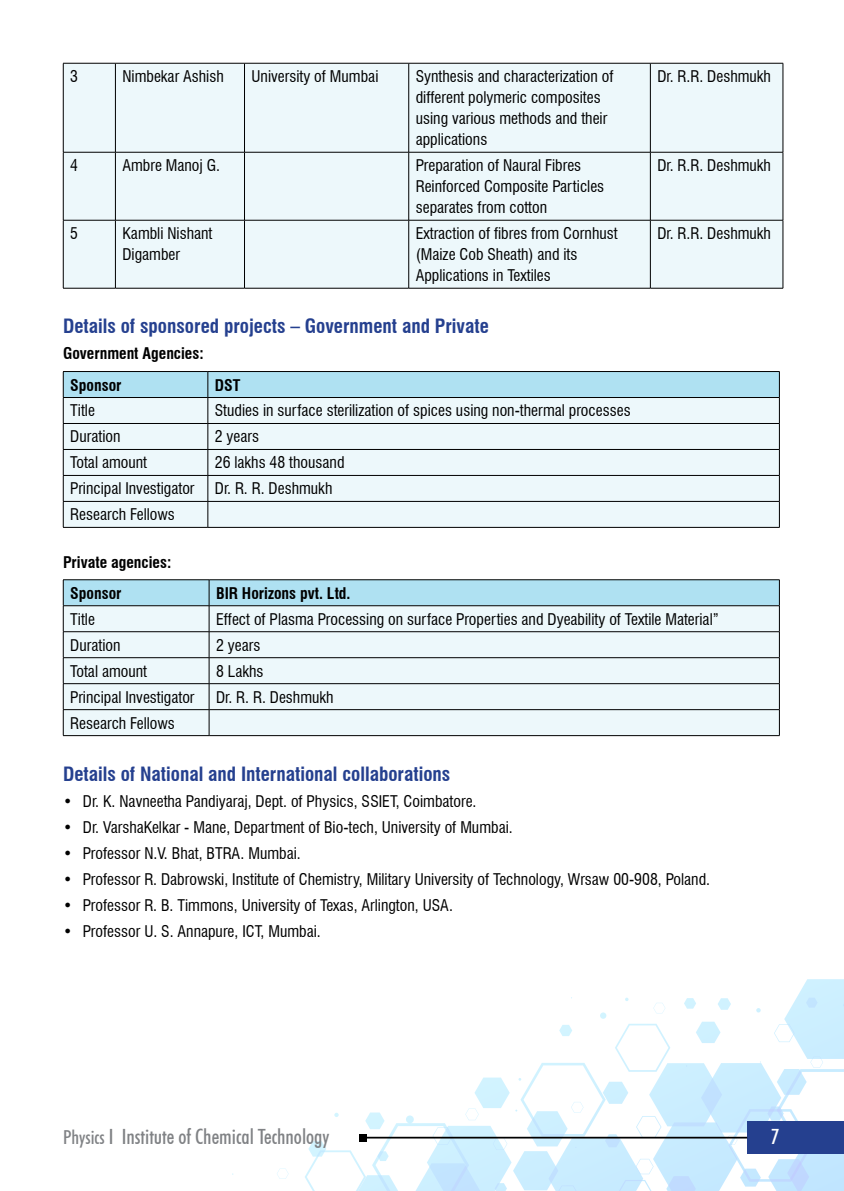
<style>
.page{position:relative;width:844px;height:1191px;background:#fff}
.page>*{position:absolute;margin:0;border:0;box-sizing:border-box;transform-origin:0 0}
.t1{font:500 condensed 21px "Futura BT";color:#808285}
.t2{font:500 condensed 21px "Futura BT";color:#fff}
.t3{font:700 condensed 19.25px "Swiss 721 BT";color:#25408f}
.t4{font:condensed 15.75px/21px "Swiss 721 BT";color:#000}
.t5{font:700 condensed 15.75px/31.2px "Swiss 721 BT";color:#000}
.s1{font-size:19.25px}
</style>
<div class="page">
<svg style="left:277px;top:1168px;width:11px;height:11px"></svg>
<svg style="left:305px;top:979px;width:538px;height:212px"></svg>
<div style="left:747px;top:1121px;width:96px;height:32px;background:#25408f"></div>
<hr style="left:363px;top:1136px;width:384px;height:2px;background:#000">
<div style="left:360px;top:1134px;width:7px;height:7px;background:#000"></div>
<div style="left:64px;top:64px;width:718px;height:224px;background:#edf8fb"></div>
<hr style="left:63px;top:63px;width:52px;height:1px;background:#000">
<hr style="left:63px;top:63px;width:1px;height:89px;background:#000">
<hr style="left:115px;top:63px;width:129px;height:1px;background:#000">
<hr style="left:115px;top:63px;width:1px;height:89px;background:#000">
<hr style="left:244px;top:63px;width:164px;height:1px;background:#000">
<hr style="left:244px;top:63px;width:1px;height:89px;background:#000">
<hr style="left:408px;top:63px;width:242px;height:1px;background:#000">
<hr style="left:408px;top:63px;width:1px;height:89px;background:#000">
<hr style="left:650px;top:63px;width:133px;height:1px;background:#000">
<hr style="left:650px;top:63px;width:1px;height:89px;background:#000">
<hr style="left:782px;top:63px;width:1px;height:89px;background:#000">
<hr style="left:63px;top:152px;width:52px;height:1px;background:#000">
<hr style="left:63px;top:152px;width:1px;height:68px;background:#000">
<hr style="left:115px;top:152px;width:129px;height:1px;background:#000">
<hr style="left:115px;top:152px;width:1px;height:68px;background:#000">
<hr style="left:244px;top:152px;width:164px;height:1px;background:#000">
<hr style="left:244px;top:152px;width:1px;height:68px;background:#000">
<hr style="left:408px;top:152px;width:242px;height:1px;background:#000">
<hr style="left:408px;top:152px;width:1px;height:68px;background:#000">
<hr style="left:650px;top:152px;width:133px;height:1px;background:#000">
<hr style="left:650px;top:152px;width:1px;height:68px;background:#000">
<hr style="left:782px;top:152px;width:1px;height:68px;background:#000">
<hr style="left:63px;top:220px;width:52px;height:1px;background:#000">
<hr style="left:63px;top:220px;width:1px;height:68px;background:#000">
<hr style="left:115px;top:220px;width:129px;height:1px;background:#000">
<hr style="left:115px;top:220px;width:1px;height:68px;background:#000">
<hr style="left:244px;top:220px;width:164px;height:1px;background:#000">
<hr style="left:244px;top:220px;width:1px;height:68px;background:#000">
<hr style="left:408px;top:220px;width:242px;height:1px;background:#000">
<hr style="left:408px;top:220px;width:1px;height:68px;background:#000">
<hr style="left:650px;top:220px;width:133px;height:1px;background:#000">
<hr style="left:650px;top:220px;width:1px;height:68px;background:#000">
<hr style="left:782px;top:220px;width:1px;height:68px;background:#000">
<hr style="left:63px;top:288px;width:52px;height:1px;background:#000">
<hr style="left:115px;top:288px;width:129px;height:1px;background:#000">
<hr style="left:244px;top:288px;width:164px;height:1px;background:#000">
<hr style="left:408px;top:288px;width:242px;height:1px;background:#000">
<hr style="left:650px;top:288px;width:133px;height:1px;background:#000">
<hr style="left:63px;top:527px;width:145px;height:1px;background:#000">
<svg style="left:63px;top:371px;width:716px;height:156px"></svg>
<hr style="left:208px;top:527px;width:571px;height:1px;background:#000">
<hr style="left:63px;top:735px;width:146px;height:1px;background:#000">
<hr style="left:209px;top:735px;width:570px;height:1px;background:#000">
<hr style="left:63px;top:579px;width:146px;height:1px;background:#000">
<hr style="left:209px;top:579px;width:570px;height:1px;background:#000">
<svg style="left:63px;top:580px;width:716px;height:155px"></svg>
<hr style="left:209px;top:605px;width:570px;height:1px;background:#000">
<p class="t4" style="left:70px;top:66px;width:9px">3</p>
<p class="t4" style="left:122px;top:66px;width:103px">Nimbekar Ashish</p>
<p class="t4" style="left:251px;top:66px;width:128px">University of Mumbai</p>
<p class="t4" style="left:415px;top:66px;width:199px">Synthesis and characterization of different polymeric composites using various methods and their applications</p>
<p class="t4" style="left:657px;top:66px;width:115px">Dr. R.R. Deshmukh</p>
<p class="t4" style="left:70px;top:155px;width:9px">4</p>
<p class="t4" style="left:122px;top:155px;width:99px">Ambre Manoj G.</p>
<p class="t4" style="left:415px;top:155px;width:190px">Preparation of Naural Fibres<br>Reinforced Composite Particles separates from cotton</p>
<p class="t4" style="left:657px;top:155px;width:115px">Dr. R.R. Deshmukh</p>
<p class="t4" style="left:70px;top:223px;width:9px">5</p>
<p class="t4" style="left:122px;top:223px;width:91px">Kambli Nishant<br>Digamber</p>
<p class="t4" style="left:415px;top:223px;width:203px">Extraction of fibres from Cornhust (Maize Cob Sheath) and its<br>Applications in Textiles</p>
<p class="t4" style="left:657px;top:223px;width:115px">Dr. R.R. Deshmukh</p>
<p class="t3" style="left:63px;top:315px;width:427px">Details of sponsored projects – Government and Private</p>
<p class="t5" style="left:70px;top:338px;width:135px;text-indent:-7px">Government Agencies:<br>Sponsor</p>
<p class="t5" style="left:215px;top:369px;width:27px">DST</p>
<p class="t4" style="left:70px;top:400px;width:26px">Title</p>
<p class="t4" style="left:215px;top:400px;width:417px">Studies in surface sterilization of spices using non-thermal processes</p>
<p class="t4" style="left:70px;top:426px;width:52px">Duration</p>
<p class="t4" style="left:215px;top:426px;width:46px">2 years</p>
<p class="t4" style="left:70px;top:452px;width:78px">Total amount</p>
<p class="t4" style="left:215px;top:452px;width:131px">26 lakhs 48 thousand</p>
<p class="t4" style="left:70px;top:478px;width:126px">Principal Investigator</p>
<p class="t4" style="left:215px;top:478px;width:119px">Dr. R. R. Deshmukh</p>
<p class="t4" style="left:70px;top:504px;width:106px">Research Fellows</p>
<p class="t5" style="left:70px;top:546px;width:102px;text-indent:-7px">Private agencies:<br>Sponsor</p>
<p class="t5" style="left:216px;top:577px;width:136px">BIR Horizons pvt. Ltd.</p>
<p class="t4" style="left:70px;top:608px;width:26px">Title</p>
<p class="t4" style="left:216px;top:608px;width:504px">Effect of Plasma Processing on surface Properties and Dyeability of Textile Material”</p>
<p class="t4" style="left:70px;top:634px;width:52px">Duration</p>
<p class="t4" style="left:216px;top:634px;width:46px">2 years</p>
<p class="t4" style="left:70px;top:660px;width:78px">Total amount</p>
<p class="t4" style="left:216px;top:660px;width:49px">8 Lakhs</p>
<p class="t4" style="left:70px;top:686px;width:126px">Principal Investigator</p>
<p class="t4" style="left:216px;top:686px;width:119px">Dr. R. R. Deshmukh</p>
<p class="t4" style="left:70px;top:712px;width:106px">Research Fellows</p>
<p class="t3" style="left:63px;top:762px;width:389px">Details of National and International collaborations</p>
<p class="t4" style="left:63px;top:790px;width:415px">• Dr. K. Navneetha Pandiyaraj, Dept. of Physics, SSIET, Coimbatore.</p>
<p class="t4" style="left:63px;top:816px;width:451px">• Dr. VarshaKelkar - Mane, Department of Bio-tech, University of Mumbai.</p>
<p class="t4" style="left:63px;top:842px;width:239px">• Professor N.V. Bhat, BTRA. Mumbai.</p>
<p class="t4" style="left:63px;top:868px;width:648px">• Professor R. Dabrowski, Institute of Chemistry, Military University of Technology, Wrsaw 00-908, Poland.</p>
<p class="t4" style="left:63px;top:894px;width:391px">• Professor R. B. Timmons, University of Texas, Arlington, USA.</p>
<p class="t4" style="left:63px;top:920px;width:259px">• Professor U. S. Annapure, ICT, Mumbai.</p>
<h1 class="t1" style="left:63px;top:1123px;width:268px"><span class="s1">Physics</span> I Institute of Chemical Technology</h1>
<h1 class="t2" style="left:771px;top:1123px;width:10px">7</h1>
</div>
